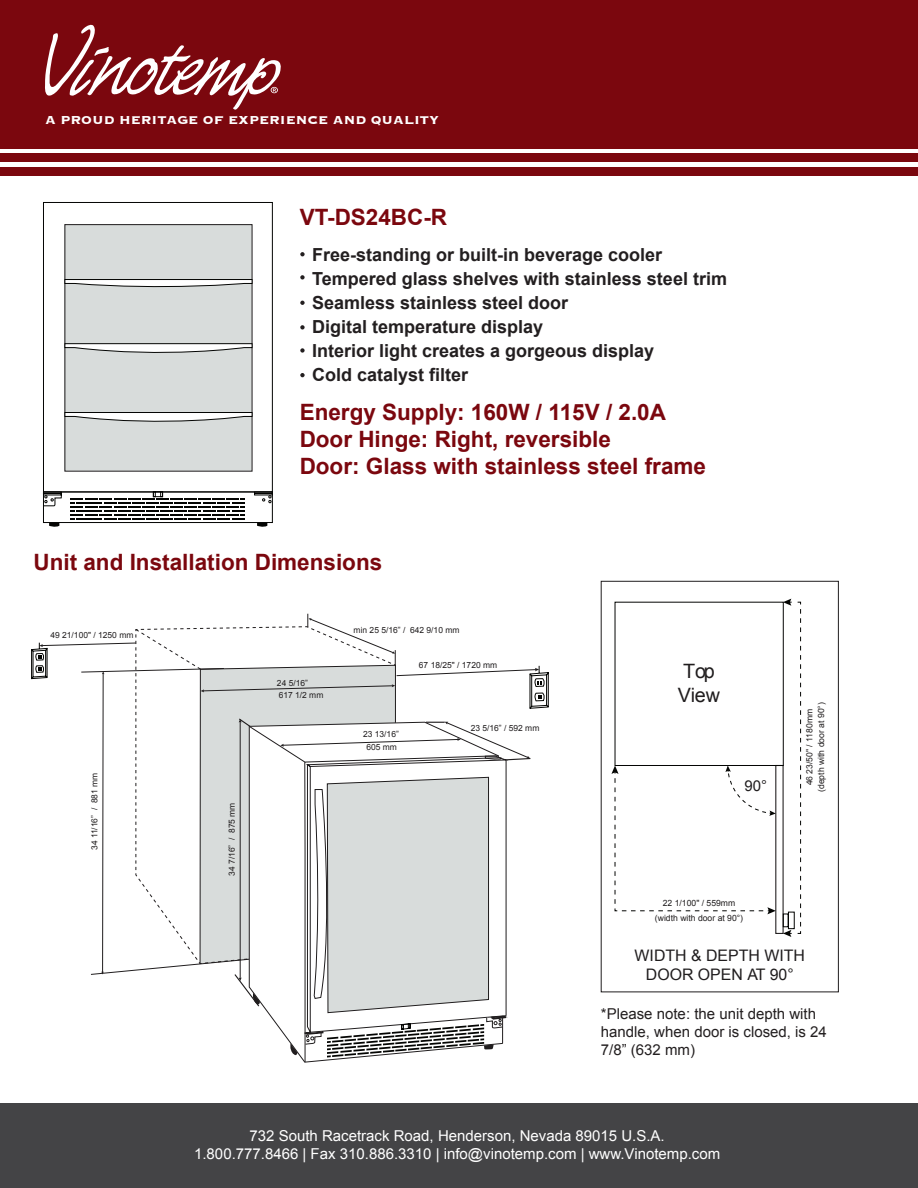
<style>
.page{position:relative;width:918px;height:1188px;background:#fff}
.page>*{position:absolute;margin:0;border:0;box-sizing:border-box;transform-origin:0 0}
.t1{font:700 22.5px/27px "Arial";color:#7b070e}
.t2{font:19.8px/23.7px "Arial";color:#201d1e}
.t3{font:700 18px/24px "Arial";color:#231f20}
.t4{font:15.9px/19px "Arial";color:#201d1e;text-align:center}
.t5{font:15px/18px "Arial";color:#fff;text-align:center}
.t6{font:15px/18px "Arial";color:#231f20}
.t7{font:700 15px "Copperplate";color:#fff}
.t8{font:15px "Arial";color:#201d1e}
.t9{font:8.55px/11.6px "Arial";color:#201d1e;text-align:center}
.t10{font:8.4px/13.8px "Arial";color:#201d1e;text-align:center}
</style>
<div class="page">
<div style="left:0;top:167px;width:918px;height:9px;background:#7b070e"></div>
<div style="left:0;top:153px;width:918px;height:9px;background:#7b070e"></div>
<div style="left:601px;top:581px;width:238px;height:411px;border:1px solid #201d1e"></div>
<div style="left:0;top:0;width:918px;height:148px;background:#7b070e"></div>
<svg style="left:45px;top:24px;width:236px;height:86px"></svg>
<div style="left:43px;top:202px;width:230px;height:290px;border:1px solid #040503"></div>
<div style="left:65px;top:225px;width:187px;height:246px;background:#d8dcdb"></div>
<div style="left:43px;top:492px;width:230px;height:31px;border:1px solid #040503"></div>
<svg style="left:254px;top:492px;width:19px;height:11px"></svg>
<svg style="left:43px;top:492px;width:19px;height:14px"></svg>
<svg style="left:257px;top:523px;width:10px;height:4px"></svg>
<svg style="left:49px;top:523px;width:10px;height:4px"></svg>
<svg style="left:64px;top:279px;width:189px;height:12px"></svg>
<svg style="left:64px;top:343px;width:189px;height:15px"></svg>
<svg style="left:64px;top:412px;width:189px;height:15px"></svg>
<svg style="left:70px;top:491px;width:175px;height:29px"></svg>
<svg style="left:300px;top:252px;width:5px;height:4px"></svg>
<svg style="left:300px;top:348px;width:5px;height:5px"></svg>
<svg style="left:300px;top:373px;width:5px;height:4px"></svg>
<svg style="left:300px;top:301px;width:5px;height:4px"></svg>
<svg style="left:300px;top:275px;width:5px;height:5px"></svg>
<svg style="left:300px;top:325px;width:5px;height:5px"></svg>
<svg style="left:31px;top:614px;width:518px;height:443px"></svg>
<svg style="left:611px;top:765px;width:165px;height:149px"></svg>
<svg style="left:783px;top:599px;width:19px;height:338px"></svg>
<div style="left:615px;top:602px;width:169px;height:164px;border:1px solid #040503"></div>
<div style="left:0;top:1104px;width:918px;height:84px;background:#444446"></div>
<p class="t7" style="left:45px;top:110px;width:396px">A PROUD HERITAGE OF EXPERIENCE AND QUALITY</p>
<p class="t1" style="left:300px;top:204px;width:149px">VT-DS24BC-R</p>
<p class="t3" style="left:312px;top:243px;width:416px">Free-standing or built-in beverage cooler Tempered glass shelves with stainless steel trim Seamless stainless steel door<br>Digital temperature display<br>Interior light creates a gorgeous display<br>Cold catalyst filter</p>
<p class="t1" style="left:300px;top:399px;width:408px">Energy Supply: 160W / 115V / 2.0A<br>Door Hinge: Right, reversible<br>Door: Glass with stainless steel frame</p>
<p class="t1" style="left:33px;top:549px;width:350px">Unit and Installation Dimensions</p>
<p class="t10" style="left:50px;top:628px;width:84px">49 21/100" / 1250 mm</p>
<p class="t10" style="left:88px;top:850px;width:79px;rotate:-90deg">34 11/16” / 881 mm</p>
<p class="t10" style="left:225px;top:876px;width:75px;rotate:-90deg">34 7/16” / 875 mm</p>
<p class="t10" style="left:277px;top:676px;width:33px">24 5/16”</p>
<p class="t10" style="left:279px;top:689px;width:46px">617 1/2 mm</p>
<p class="t10" style="left:354px;top:623px;width:107px">min 25 5/16” / 642 9/10 mm</p>
<p class="t10" style="left:419px;top:658px;width:80px">67 18/25" / 1720 mm</p>
<p class="t10" style="left:363px;top:727px;width:37px">23 13/16”<br>605 mm</p>
<p class="t10" style="left:471px;top:721px;width:70px">23 5/16” / 592 mm</p>
<p class="t2" style="left:678px;top:660px;width:44px">Top<br>View</p>
<p class="t8" style="left:745px;top:776px;width:24px">90°</p>
<p class="t9" style="left:804px;top:792px;width:91px;rotate:-90deg">46 23/50" / 1180mm (depth with door at 90°)</p>
<p class="t9" style="left:655px;top:895px;width:90px;line-height:15px">22 1/100" / 559mm (width with door at 90°)</p>
<p class="t4" style="left:635px;top:946px;width:172px">WIDTH &amp; DEPTH WITH<br>DOOR OPEN AT 90°</p>
<p class="t6" style="left:601px;top:1005px;width:227px">*Please note: the unit depth with handle, when door is closed, is 24<br>7/8” (632 mm)</p>
<p class="t5" style="left:194px;top:1126px;width:528px">732 South Racetrack Road, Henderson, Nevada 89015 U.S.A.<br>1.800.777.8466 | Fax 310.886.3310 | info@vinotemp.com | www.Vinotemp.com</p>
</div>
